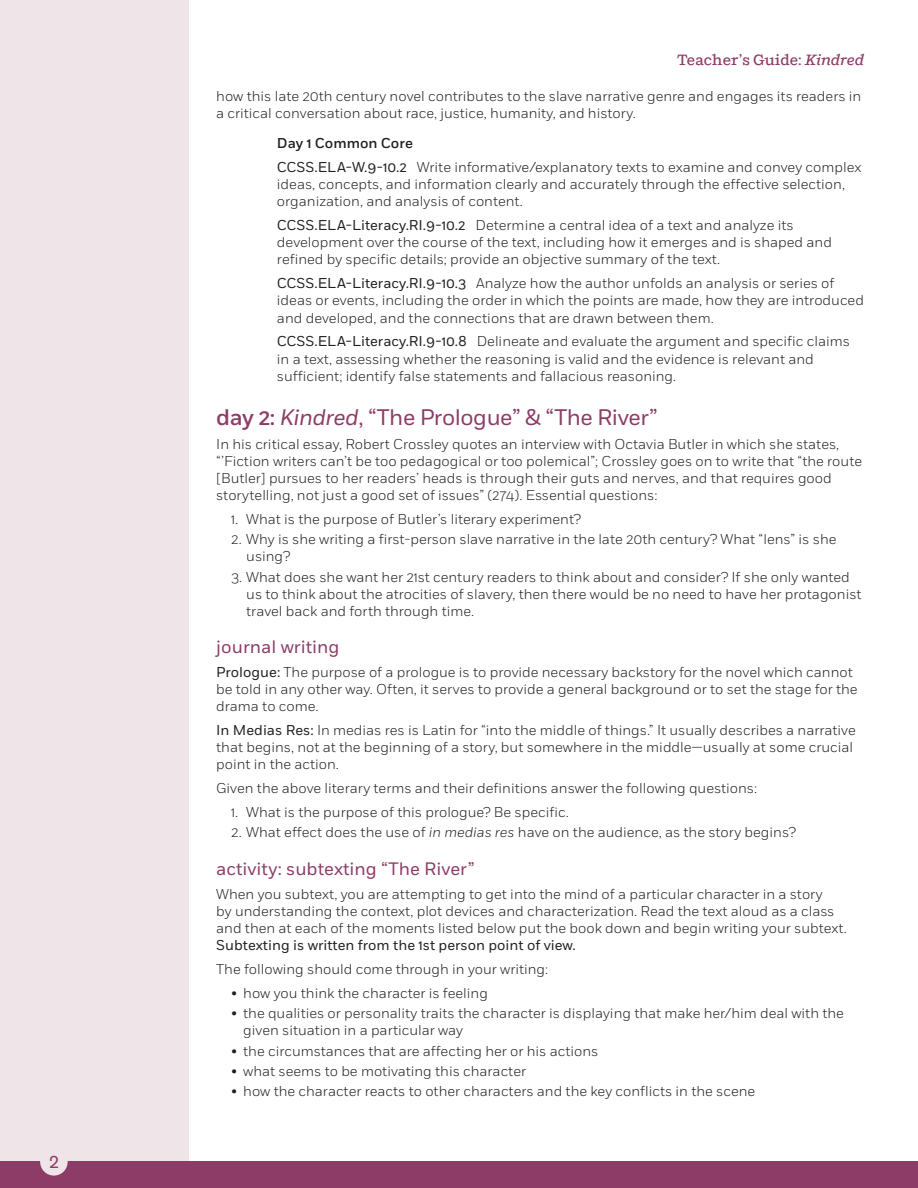
<style>
.page{position:relative;width:918px;height:1188px;background:#fff}
.page>*{position:absolute;margin:0;border:0;box-sizing:border-box;transform-origin:0 0}
.t1{font:22.5px "Fort";letter-spacing:-.02em;color:#8d3c67}
.t2{font:18px "Fort";color:#8d3c67}
.t3{font:18px "Akzidenz Std";color:#8d3c67}
.t4{font:500 15px "Shift";color:#8d3c67}
.t5{font:300 14.25px/17.1px "Fort";color:#231f20}
.t6{font:14.25px "Fort";color:#231f20}
.s1{font-style:italic}
.s2{font-weight:500}
.s3{font-weight:400}
</style>
<div class="page">
<hr style="left:187px;top:0;width:2px;height:1188px;background:#8d3c67">
<div style="left:0;top:0;width:188px;height:1167px;background:#efe5e9"></div>
<div style="left:0;top:1162px;width:918px;height:26px;background:#8d3c67"></div>
<div style="left:40px;top:1148px;width:28px;height:28px;background:#efe5e9;border-radius:50%"></div>
<p class="t3" style="left:49px;top:1151px;width:12px">2</p>
<p class="t4" style="left:677px;top:51px;width:188px">Teacher’s Guide: <span class="s1">Kindred</span></p>
<p class="t5" style="left:216px;top:87px;width:647px">how this late 20th century novel contributes to the slave narrative genre and engages its readers in a critical conversation about race, justice, humanity, and history.</p>
<p class="t5" style="left:277px;top:132px;width:586px;line-height:23.9px"><span class="s2">Day 1 Common Core<br></span><span class="s3">CCSS.ELA-W.9-10.2</span> Write informative/explanatory texts to examine and convey complex</p>
<p class="t5" style="left:277px;top:176px;width:570px">ideas, concepts, and information clearly and accurately through the effective selection, organization, and analysis of content.</p>
<p class="t5" style="left:277px;top:217px;width:557px"><span class="s3">CCSS.ELA-Literacy.RI.9-10.2</span> Determine a central idea of a text and analyze its development over the course of the text, including how it emerges and is shaped and refined by specific details; provide an objective summary of the text.</p>
<p class="t5" style="left:277px;top:275px;width:589px"><span class="s3">CCSS.ELA-Literacy.RI.9-10.3</span> Analyze how the author unfolds an analysis or series of ideas or events, including the order in which the points are made, how they are introduced and developed, and the connections that are drawn between them.</p>
<p class="t5" style="left:277px;top:333px;width:574px"><span class="s3">CCSS.ELA-Literacy.RI.9-10.8</span> Delineate and evaluate the argument and specific claims in a text, assessing whether the reasoning is valid and the evidence is relevant and sufficient; identify false statements and fallacious reasoning.</p>
<h1 class="t1" style="left:216px;top:403px;width:443px"><span class="s2">day 2:</span> <span class="s1">Kindred</span>, “The Prologue” &amp; “The River”</h1>
<p class="t5" style="left:216px;top:435px;width:647px">In his critical essay, Robert Crossley quotes an interview with Octavia Butler in which she states, “’Fiction writers can’t be too pedagogical or too polemical”; Crossley goes on to write that “the route [Butler] pursues to her readers’ heads is through their guts and nerves, and that requires good storytelling, not just a good set of issues” (274). Essential questions:</p>
<p class="t5" style="left:231px;top:510px;width:351px">1. What is the purpose of Butler’s literary experiment?</p>
<p class="t5" style="left:246px;top:531px;width:592px;text-indent:-15px">2. Why is she writing a first-person slave narrative in the late 20th century? What “lens” is she using?</p>
<p class="t5" style="left:246px;top:568px;width:617px;text-indent:-15px">3. What does she want her 21st century readers to think about and consider? If she only wanted us to think about the atrocities of slavery, then there would be no need to have her protagonist travel back and forth through time.</p>
<p class="t2" style="left:216px;top:636px;width:125px">journal writing</p>
<p class="t5" style="left:216px;top:664px;width:643px"><span class="s3">Prologue:</span> The purpose of a prologue is to provide necessary backstory for the novel which cannot be told in any other way. Often, it serves to provide a general background or to set the stage for the drama to come.</p>
<p class="t5" style="left:216px;top:722px;width:641px"><span class="s3">In Medias Res:</span> In medias res is Latin for “into the middle of things.” It usually describes a narrative that begins, not at the beginning of a story, but somewhere in the middle—usually at some crucial point in the action.</p>
<p class="t5" style="left:216px;top:780px;width:543px">Given the above literary terms and their definitions answer the following questions:</p>
<p class="t5" style="left:231px;top:804px;width:339px">1. What is the purpose of this prologue? Be specific.</p>
<p class="t5" style="left:231px;top:824px;width:566px">2. What effect does the use of <span class="s1">in medias res</span> have on the audience, as the story begins?</p>
<p class="t2" style="left:216px;top:858px;width:260px">activity: subtexting “The River”</p>
<p class="t5" style="left:216px;top:885px;width:632px">When you subtext, you are attempting to get into the mind of a particular character in a story<br>by understanding the context, plot devices and characterization. Read the text aloud as a class and then at each of the moments listed below put the book down and begin writing your subtext.</p>
<p class="t6" style="left:216px;top:937px;width:361px">Subtexting is written from the 1st person point of view.</p>
<p class="t5" style="left:216px;top:961px;width:334px">The following should come through in your writing:</p>
<p class="t5" style="left:231px;top:984px;width:258px">• how you think the character is feeling</p>
<p class="t5" style="left:243px;top:1005px;width:602px;text-indent:-12px">• the qualities or personality traits the character is displaying that make her/him deal with the given situation in a particular way</p>
<p class="t5" style="left:231px;top:1042px;width:369px">• the circumstances that are affecting her or his actions</p>
<p class="t5" style="left:231px;top:1062px;width:296px">• what seems to be motivating this character</p>
<p class="t5" style="left:231px;top:1083px;width:526px">• how the character reacts to other characters and the key conflicts in the scene</p>
</div>
